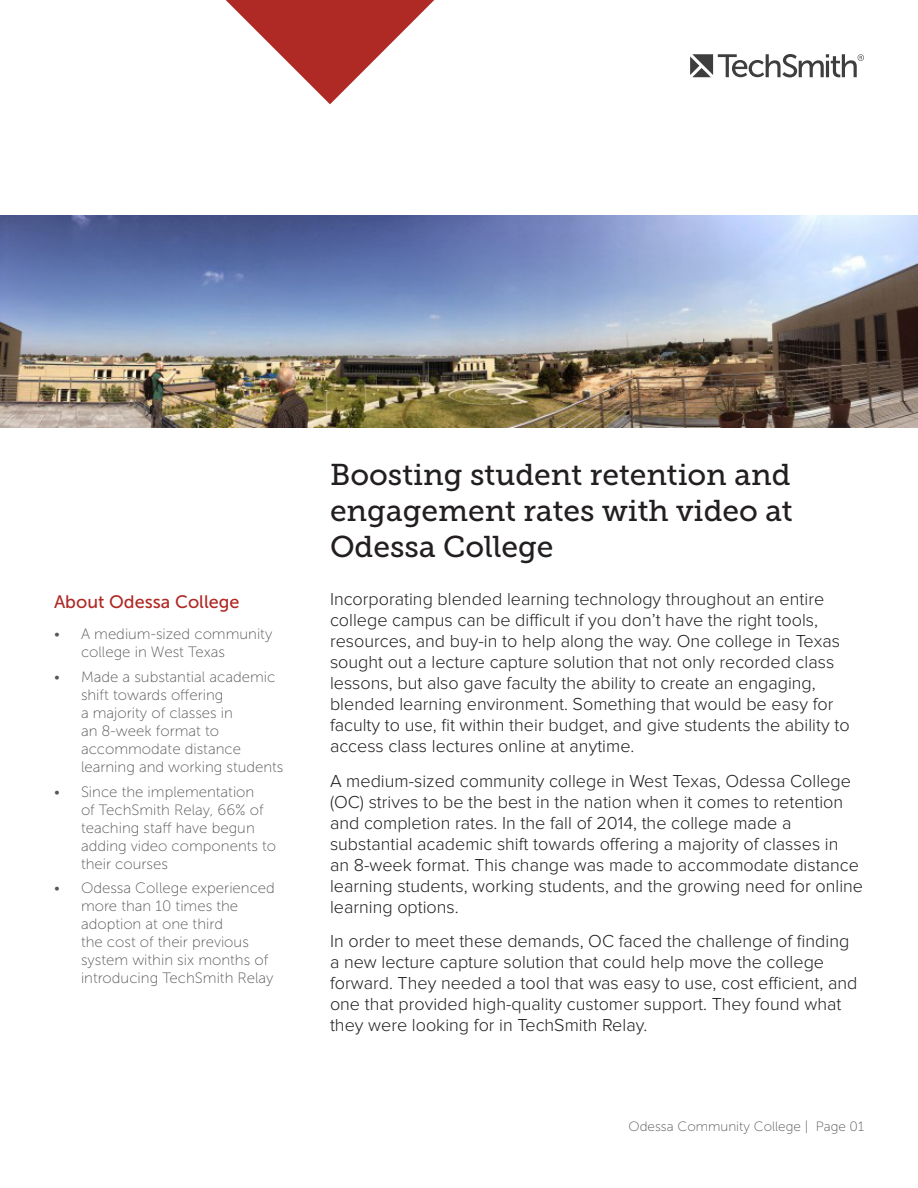
<style>
.page{position:relative;width:918px;height:1188px;background:#fff}
.page>*{position:absolute;margin:0;border:0;box-sizing:border-box;transform-origin:0 0}
.t1{font:30px/36px "Museo Slab 500";color:#231f20;text-align:justify}
.t2{font:300 18px/21px "Proxima Nova";color:#231f20}
.t3{font:18px "Museo Sans 500";color:#af2925}
.t4{font:15px/18px "Museo Sans 100";color:#57585a}
.t5{font:13.5px "Museo Sans 100";color:#57585a}
</style>
<div class="page">
<svg style="left:690px;top:54px;width:174px;height:23px"></svg>
<svg style="left:226px;top:0;width:208px;height:104px"></svg>
<img style="left:0;top:216px;width:918px;height:212px">
<p class="t3" style="left:54px;top:591px;width:187px">About Odessa College</p>
<p class="t4" style="left:81px;top:625px;width:193px;text-indent:-27px">• A medium-sized community college in West Texas</p>
<p class="t4" style="left:81px;top:668px;width:204px;text-indent:-27px">• Made a substantial academic shift towards offering<br>a majority of classes in<br>an 8-week format to accommodate distance learning and working students</p>
<p class="t4" style="left:81px;top:783px;width:197px;text-indent:-27px">• Since the implementation<br>of TechSmith Relay, 66% of teaching staff have begun adding video components to their courses</p>
<p class="t4" style="left:81px;top:879px;width:195px;text-indent:-27px">• Odessa College experienced more than 10 times the adoption at one third<br>the cost of their previous system within six months of introducing TechSmith Relay</p>
<p class="t1" style="left:330px;top:457px;width:464px">Boosting student retention and engagement rates with video at Odessa College</p>
<p class="t2" style="left:330px;top:589px;width:521px">Incorporating blended learning technology throughout an entire college campus can be difficult if you don’t have the right tools, resources, and buy-in to help along the way. One college in Texas sought out a lecture capture solution that not only recorded class lessons, but also gave faculty the ability to create an engaging, blended learning environment. Something that would be easy for faculty to use, fit within their budget, and give students the ability to access class lectures online at anytime.</p>
<p class="t2" style="left:330px;top:771px;width:535px">A medium-sized community college in West Texas, Odessa College (OC) strives to be the best in the nation when it comes to retention and completion rates. In the fall of 2014, the college made a substantial academic shift towards offering a majority of classes in<br>an 8-week format. This change was made to accommodate distance learning students, working students, and the growing need for online learning options.</p>
<p class="t2" style="left:330px;top:931px;width:529px">In order to meet these demands, OC faced the challenge of finding a new lecture capture solution that could help move the college forward. They needed a tool that was easy to use, cost efficient, and one that provided high-quality customer support. They found what they were looking for in TechSmith Relay.</p>
<p class="t5" style="left:629px;top:1119px;width:237px">Odessa Community College | Page 01</p>
</div>
